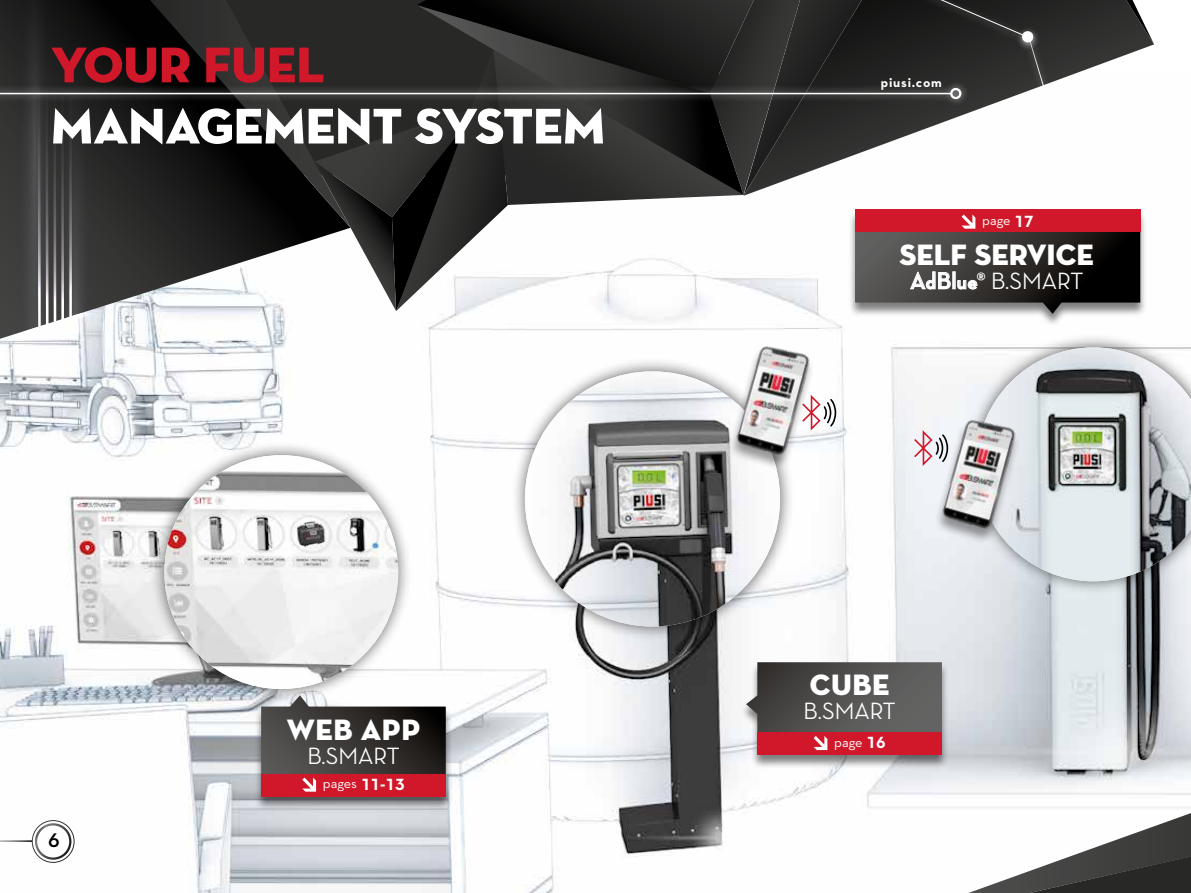
<style>
.page{position:relative;width:1191px;height:893px;background:#fff}
.page>*{position:absolute;margin:0;border:0;box-sizing:border-box;transform-origin:0 0}
.t1{font:51px "Neutraface Display Titling";color:#fff}
.t2{font:51px "Neutraface Display Titling";color:#d1182a}
.t3{font:30px "Neutraface Display Titling";color:#fff}
.t4{font:500 24px "Neutraface Display";color:#fff}
.t5{font:700 24px "Neutraface Display";letter-spacing:.03em;color:#fff}
.t6{font:600 22.5px "Neutraface Text";color:#000}
.t7{font:14.25px "Neutraface Text";color:#fff}
.t8{font:700 13.5px "Neutraface Text";letter-spacing:.06em;color:#fff}
.s1{font-weight:700;font-size:16.5px}
.s2{font-weight:500}
</style>
<div class="page">
<img style="left:0;top:314px;width:1191px;height:579px">
<div style="left:28px;top:816px;width:50px;height:51px;background:#fff"></div>
<div style="left:30px;top:818px;width:47px;height:47px;background:#fff;opacity:.75"></div>
<div style="left:35px;top:823px;width:36px;height:37px;border:2px solid #000;border-radius:50%"></div>
<div style="left:0;top:833px;width:39px;height:16px;background:#fff"></div>
<hr style="left:0;top:840px;width:32px;height:2px;background:#000">
<div style="left:510px;top:357px;width:284px;height:284px;background:#000;opacity:.6"></div>
<img style="left:525px;top:371px;width:255px;height:255px;border-radius:128px">
<div style="left:150px;top:441px;width:262px;height:262px;background:#000;opacity:.6"></div>
<img style="left:164px;top:455px;width:234px;height:234px;border-radius:117px">
<div style="left:962px;top:333px;width:229px;height:263px;background:#000;opacity:.6"></div>
<img style="left:976px;top:347px;width:215px;height:234px">
<svg style="left:0;top:0;width:350px;height:339px"></svg>
<svg style="left:150px;top:0;width:164px;height:228px;background:#181818"></svg>
<svg style="left:19px;top:0;width:71px;height:337px;background:#454545"></svg>
<img style="left:714px;top:330px;width:110px;height:150px">
<div style="left:798px;top:390px;width:43px;height:45px;background:#fff;opacity:.4"></div>
<svg style="left:802px;top:395px;width:34px;height:36px"></svg>
<div style="left:909px;top:426px;width:44px;height:45px;background:#f0f3f8"></div>
<svg style="left:914px;top:439px;width:5px;height:19px"></svg>
<img style="left:919px;top:404px;width:111px;height:149px">
<svg style="left:968px;top:813px;width:223px;height:80px"></svg>
<div style="left:0;top:81px;width:968px;height:26px;background:#fff;opacity:.75"></div>
<hr style="left:0;top:93px;width:951px;height:1px;background:#fff">
<div style="left:740px;top:663px;width:209px;height:106px;background:#000;opacity:.5"></div>
<svg style="left:746px;top:662px;width:196px;height:93px;background:#784e51"></svg>
<div style="left:254px;top:697px;width:199px;height:114px;background:#000;opacity:.5"></div>
<svg style="left:261px;top:695px;width:185px;height:101px;background:#6c4346"></svg>
<div style="left:847px;top:210px;width:300px;height:118px;background:#000;opacity:.5"></div>
<svg style="left:314px;top:0;width:840px;height:314px"></svg>
<h1 class="t2" style="left:51px;top:33px;width:275px">YOUR FUEL</h1>
<h1 class="t1" style="left:51px;top:94px;width:555px">MANAGEMENT SYSTEM</h1>
<h2 class="t3" style="left:287px;top:711px;width:135px">WEB APP</h2>
<h3 class="t4" style="left:307px;top:742px;width:94px">B.SMART</h3>
<h3 class="t6" style="left:48px;top:825px;width:13px">6</h3>
<p class="t7" style="left:323px;top:775px;width:83px">pages <span class="s1">11-13</span></p>
<p class="t8" style="left:881px;top:74px;width:63px">piusi.com</p>
<p class="t7" style="left:982px;top:212px;width:53px">page <span class="s1">17</span></p>
<h2 class="t3" style="left:899px;top:236px;width:196px">SELF SERVICE</h2>
<h3 class="t5" style="left:910px;top:267px;width:174px">AdBlue® <span class="s2">B.SMART</span></h3>
<h2 class="t3" style="left:809px;top:666px;width:81px">CUBE</h2>
<h3 class="t4" style="left:803px;top:698px;width:94px">B.SMART</h3>
<p class="t7" style="left:834px;top:733px;width:53px">page <span class="s1">16</span></p>
</div>
